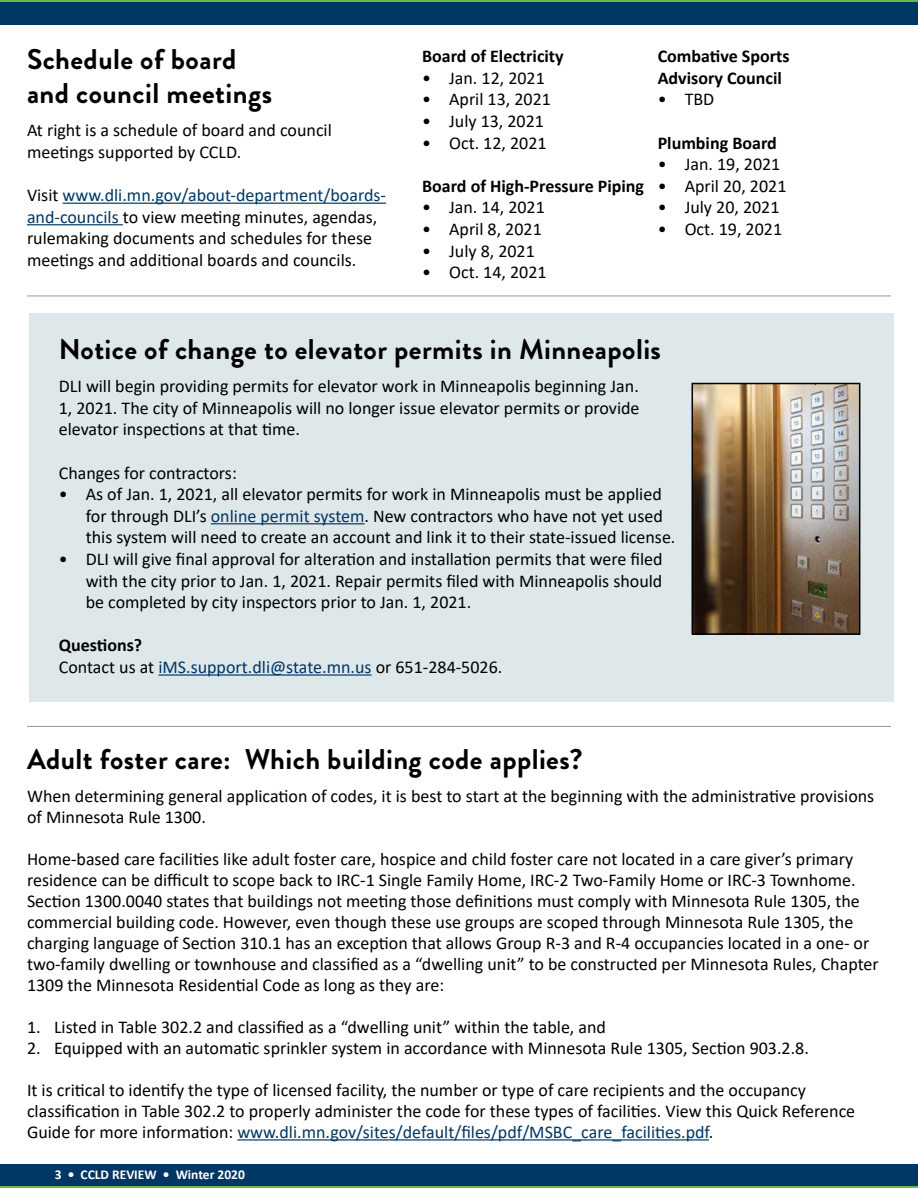
<style>
.page{position:relative;width:918px;height:1188px;background:#fff}
.page>*{position:absolute;margin:0;border:0;box-sizing:border-box;transform-origin:0 0}
.Headline_-_main_-_bl{font:700 28.5px/34.2px "Brandon Grotesque";letter-spacing:.015em;color:#000}
.Body_paragraph{font:18px/21.6px "Calibri";color:#000}
.Paragraph_subhed{font:700 18px/21.6px "Calibri";color:#000}
.Paragraph_subhed-2{font:18px "Calibri";color:#000}
.Body_paragraph-2{font:18px "Calibri";color:#003764}
.t1{font:700 13.5px "Calibri";color:#fff}
.s1{color:#003764}
.s2{color:#000}
</style>
<div class="page">
<div style="left:0;top:1175px;width:918px;height:13px;background:#62bb46"></div>
<div style="left:0;top:1164px;width:918px;height:22px;background:#003764"></div>
<hr style="left:0;top:0;width:918px;height:3px;background:#62bb46">
<div style="left:0;top:2px;width:918px;height:23px;background:#003764"></div>
<hr style="left:27px;top:296px;width:864px;height:1px;background:#96989a">
<hr style="left:27px;top:726px;width:864px;height:1px;background:#96989a">
<div style="left:29px;top:313px;width:864px;height:389px;background:#dee7ea"></div>
<img style="left:695px;top:386px;width:162px;height:246px">
<div style="left:692px;top:383px;width:168px;height:252px;border:2px solid #000"></div>
<hr style="left:63px;top:203px;width:323px;height:1px;background:#003764">
<hr style="left:27px;top:224px;width:96px;height:1px;background:#003764">
<hr style="left:211px;top:523px;width:154px;height:1px;background:#003764">
<hr style="left:158px;top:674px;width:214px;height:2px;background:#003764">
<hr style="left:237px;top:1139px;width:472px;height:2px;background:#003764">
<h2 class="Headline_-_main_-_bl" style="left:27px;top:42px;width:247px">Schedule of board and council meetings</h2>
<p class="Body_paragraph" style="left:27px;top:119px;width:306px">At right is a schedule of board and council meetings supported by CCLD.</p>
<p class="Body_paragraph" style="left:27px;top:184px;width:361px">Visit <span class="s1">www.dli.mn.gov/about-department/boards&shy;and-councils</span> to view meeting minutes, agendas, rulemaking documents and schedules for these meetings and additional boards and councils.</p>
<p class="Paragraph_subhed" style="left:422px;top:45px;width:143px">Board of Electricity</p>
<p class="Paragraph_subhed-2" style="left:422px;top:65px;width:124px">• Jan. 12, 2021</p>
<p class="Paragraph_subhed-2" style="left:422px;top:87px;width:130px">• April 13, 2021</p>
<p class="Paragraph_subhed-2" style="left:422px;top:108px;width:123px">• July 13, 2021</p>
<p class="Paragraph_subhed-2" style="left:422px;top:130px;width:126px">• Oct. 12, 2021</p>
<p class="Paragraph_subhed" style="left:422px;top:175px;width:223px">Board of High-Pressure Piping</p>
<p class="Paragraph_subhed-2" style="left:422px;top:195px;width:124px">• Jan. 14, 2021</p>
<p class="Paragraph_subhed-2" style="left:422px;top:216px;width:121px">• April 8, 2021</p>
<p class="Paragraph_subhed-2" style="left:422px;top:238px;width:114px">• July 8, 2021</p>
<p class="Paragraph_subhed-2" style="left:422px;top:260px;width:126px">• Oct. 14, 2021</p>
<p class="Paragraph_subhed" style="left:658px;top:45px;width:133px">Combative Sports<br>Advisory Council</p>
<p class="Body_paragraph" style="left:658px;top:88px;width:58px">• TBD</p>
<p class="Paragraph_subhed" style="left:658px;top:131px;width:121px">Plumbing Board</p>
<p class="Body_paragraph" style="left:658px;top:153px;width:124px">• Jan. 19, 2021</p>
<p class="Body_paragraph" style="left:658px;top:174px;width:130px">• April 20, 2021</p>
<p class="Body_paragraph" style="left:658px;top:196px;width:123px">• July 20, 2021</p>
<p class="Body_paragraph" style="left:658px;top:218px;width:126px">• Oct. 19, 2021</p>
<h2 class="Headline_-_main_-_bl" style="left:59px;top:332px;width:604px">Notice of change to elevator permits in Minneapolis</h2>
<p class="Body_paragraph" style="left:59px;top:375px;width:582px;text-align:justify">DLI will begin providing permits for elevator work in Minneapolis beginning Jan.<br>1, 2021. The city of Minneapolis will no longer issue elevator permits or provide elevator inspections at that time.</p>
<p class="Body_paragraph" style="left:59px;top:461px;width:180px">Changes for contractors:</p>
<p class="Body_paragraph" style="left:86px;top:483px;width:591px;text-indent:-27px">• As of Jan. 1, 2021, all elevator permits for work in Minneapolis must be applied for through DLI’s <span class="s1">online permit system</span>. New contractors who have not yet used this system will need to create an account and link it to their state-issued license.</p>
<p class="Body_paragraph" style="left:86px;top:548px;width:578px;text-align:justify;text-indent:-27px">• DLI will give final approval for alteration and installation permits that were filed with the city prior to Jan. 1, 2021. Repair permits filed with Minneapolis should be completed by city inspectors prior to Jan. 1, 2021.</p>
<p class="Paragraph_subhed" style="left:59px;top:634px;width:85px">Questions?</p>
<p class="Body_paragraph-2" style="left:59px;top:655px;width:445px"><span class="s2">Contact us at</span> iMS.support.dli@state.mn.us <span class="s2">or 651-284-5026.</span></p>
<h2 class="Headline_-_main_-_bl" style="left:27px;top:742px;width:557px">Adult foster care: Which building code applies?</h2>
<p class="Body_paragraph" style="left:27px;top:785px;width:849px;line-height:21px">When determining general application of codes, it is best to start at the beginning with the administrative provisions of Minnesota Rule 1300.</p>
<p class="Body_paragraph" style="left:27px;top:848px;width:853px;line-height:21px">Home-based care facilities like adult foster care, hospice and child foster care not located in a care giver’s primary residence can be difficult to scope back to IRC-1 Single Family Home, IRC-2 Two-Family Home or IRC-3 Townhome.<br>Section 1300.0040 states that buildings not meeting those definitions must comply with Minnesota Rule 1305, the commercial building code. However, even though these use groups are scoped through Minnesota Rule 1305, the charging language of Section 310.1 has an exception that allows Group R-3 and R-4 occupancies located in a one- or two-family dwelling or townhouse and classified as a “dwelling unit” to be constructed per Minnesota Rules, Chapter 1309 the Minnesota Residential Code as long as they are:</p>
<p class="Body_paragraph" style="left:27px;top:1016px;width:581px">1. Listed in Table 302.2 and classified as a “dwelling unit” within the table, and</p>
<p class="Body_paragraph" style="left:27px;top:1037px;width:783px">2. Equipped with an automatic sprinkler system in accordance with Minnesota Rule 1305, Section 903.2.8.</p>
<p class="Body_paragraph" style="left:27px;top:1079px;width:830px;line-height:21px">It is critical to identify the type of licensed facility, the number or type of care recipients and the occupancy classification in Table 302.2 to properly administer the code for these types of facilities. View this Quick Reference<br>Guide for more information: <span class="s1">www.dli.mn.gov/sites/default/files/pdf/MSBC_care_facilities.pdf</span>.</p>
<p class="t1" style="left:55px;top:1165px;width:192px">3 • CCLD REVIEW • Winter 2020</p>
</div>
